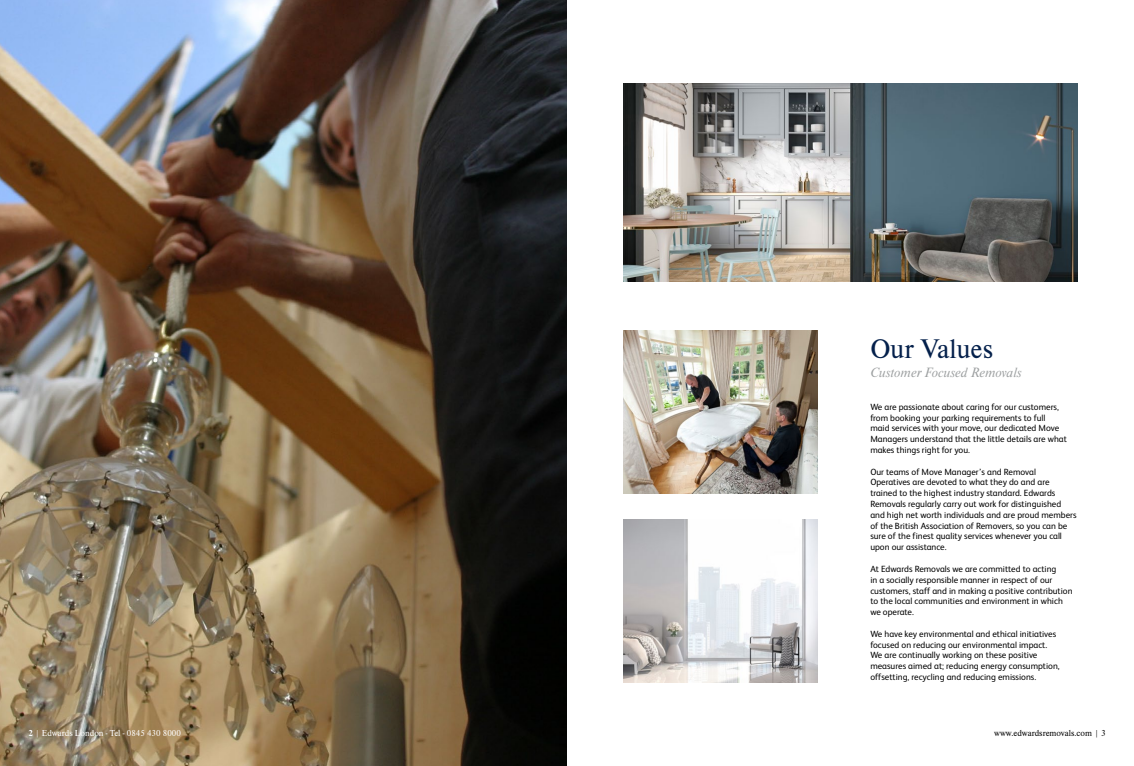
<style>
.page{position:relative;width:1134px;height:766px;background:#fff}
.page>*{position:absolute;margin:0;border:0;box-sizing:border-box;transform-origin:0 0}
.t1{font:28px "Nimbus Rom D";color:#04204b}
.t2{font:italic 14px "Nimbus Rom D";color:#9da0a1}
.t3{font:9px/10.8px "FS Albert";color:#000}
.t4{font:9px "Nimbus Rom D";color:#fff}
.t5{font:9px "Nimbus Rom D";color:#000}
.s1{font-weight:700}
</style>
<div class="page">
<img style="left:624px;top:83px;width:453px;height:198px">
<img style="left:624px;top:519px;width:193px;height:163px">
<img style="left:624px;top:330px;width:193px;height:163px">
<img style="left:0;top:0;width:567px;height:765px">
<h1 class="t1" style="left:870px;top:330px;width:124px">Our Values</h1>
<h2 class="t2" style="left:870px;top:364px;width:153px">Customer Focused Removals</h2>
<p class="t3" style="left:870px;top:401px;width:198px">We are passionate about caring for our customers, from booking your parking requirements to full maid services with your move, our dedicated Move Managers understand that the little details are what makes things right for you.</p>
<p class="t3" style="left:870px;top:466px;width:208px">Our teams of Move Manager’s and Removal Operatives are devoted to what they do and are trained to the highest industry standard. Edwards Removals regularly carry out work for distinguished and high net worth individuals and are proud members of the British Association of Removers, so you can be sure of the finest quality services whenever you call upon our assistance.</p>
<p class="t3" style="left:870px;top:563px;width:204px">At Edwards Removals we are committed to acting<br>in a socially responsible manner in respect of our customers, staff and in making a positive contribution to the local communities and environment in which we operate.</p>
<p class="t3" style="left:870px;top:628px;width:191px">We have key environmental and ethical initiatives focused on reducing our environmental impact.<br>We are continually working on these positive measures aimed at; reducing energy consumption, offsetting, recycling and reducing emissions.</p>
<p class="t4" style="left:28px;top:727px;width:154px"><span class="s1">2</span> | Edwards London - Tel - 0845 430 8000</p>
<p class="t5" style="left:994px;top:727px;width:113px">www.edwardsremovals.com | 3</p>
</div>
